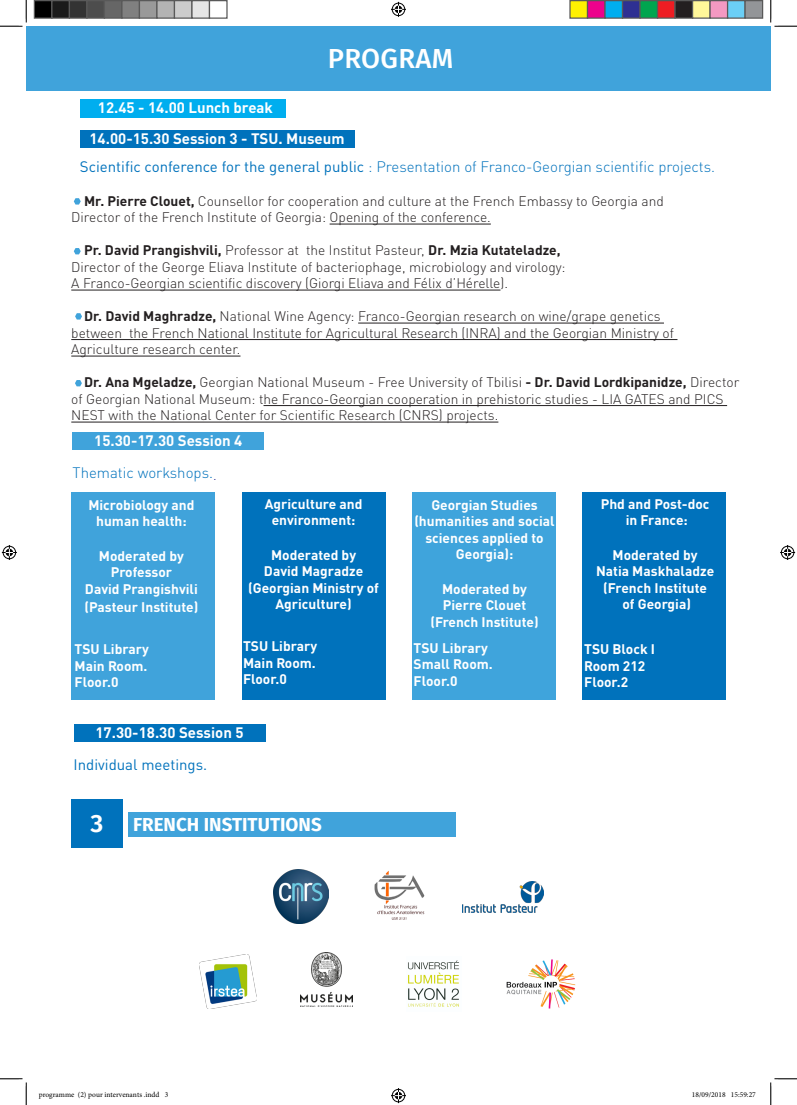
<style>
.page{position:relative;width:797px;height:1105px;background:#fff}
.page>*{position:absolute;margin:0;border:0;box-sizing:border-box;transform-origin:0 0}
.t1{font:500 27.5px "Fira GO";letter-spacing:.01em;color:#fff}
.t2{font:600 25px "Fira GO";color:#fff}
.t3{font:700 18.75px "Fira GO";color:#fff}
.t4{font:300 15px "DINOT";color:#0072bc}
.t5{font:700 15px "DINOT";color:#fff}
.t6{font:15px "DINOT";color:#0072bc}
.t7{font:300 13.75px/16.5px "DINOT";color:#231f20}
.t8{font:700 13.75px/16.5px "DINOT";color:#fff;text-align:center}
.t9{font:700 13.75px "DINOT";color:#231f20}
.t10{font:7.5px "Minion Pro";color:#000}
.s1{font-weight:400}
.s2{font-weight:700}
.s3{font-weight:300}
</style>
<div class="page">
<div style="left:26px;top:26px;width:744px;height:64px;background:#40a3db"></div>
<div style="left:80px;top:130px;width:274px;height:18px;background:#0072bc"></div>
<hr style="left:329px;top:224px;width:162px;height:1px;background:#231f20">
<hr style="left:71px;top:290px;width:429px;height:1px;background:#231f20">
<hr style="left:358px;top:323px;width:306px;height:1px;background:#231f20">
<hr style="left:71px;top:339px;width:606px;height:1px;background:#231f20">
<hr style="left:71px;top:356px;width:169px;height:1px;background:#231f20">
<hr style="left:263px;top:405px;width:464px;height:1px;background:#231f20">
<hr style="left:71px;top:422px;width:427px;height:1px;background:#231f20">
<svg style="left:74px;top:198px;width:7px;height:7px"></svg>
<svg style="left:74px;top:248px;width:7px;height:6px"></svg>
<svg style="left:75px;top:313px;width:7px;height:7px"></svg>
<svg style="left:75px;top:380px;width:7px;height:6px"></svg>
<div style="left:72px;top:432px;width:192px;height:17px;background:#40a3db"></div>
<div style="left:71px;top:492px;width:143px;height:207px;background:#40a3db"></div>
<div style="left:242px;top:492px;width:144px;height:207px;background:#0072bc"></div>
<div style="left:412px;top:492px;width:144px;height:207px;background:#3fa4dc"></div>
<div style="left:582px;top:492px;width:143px;height:207px;background:#0072bc"></div>
<div style="left:74px;top:724px;width:191px;height:18px;background:#0072bc"></div>
<div style="left:129px;top:812px;width:326px;height:25px;background:#40a3db"></div>
<div style="left:71px;top:799px;width:51px;height:49px;background:#0072bc"></div>
<img style="left:463px;top:882px;width:80px;height:31px">
<img style="left:506px;top:959px;width:70px;height:50px">
<img style="left:408px;top:960px;width:51px;height:47px">
<img style="left:200px;top:954px;width:56px;height:54px">
<img style="left:274px;top:869px;width:54px;height:54px">
<img style="left:374px;top:870px;width:51px;height:50px">
<img style="left:300px;top:952px;width:52px;height:55px">
<div style="left:80px;top:99px;width:206px;height:18px;background:#00aeef"></div>
<svg style="left:0;top:0;width:27px;height:27px"></svg>
<svg style="left:0;top:1078px;width:27px;height:27px"></svg>
<svg style="left:770px;top:0;width:27px;height:27px"></svg>
<svg style="left:770px;top:1078px;width:27px;height:27px"></svg>
<svg style="left:391px;top:2px;width:15px;height:15px"></svg>
<svg style="left:391px;top:1088px;width:15px;height:15px"></svg>
<svg style="left:2px;top:545px;width:15px;height:15px"></svg>
<svg style="left:780px;top:545px;width:15px;height:15px"></svg>
<div style="left:34px;top:1px;width:18px;height:17px;background:#000"></div>
<div style="left:34px;top:0;width:18px;height:19px;border:1px solid #595959"></div>
<div style="left:52px;top:1px;width:17px;height:17px;background:#1a1a1a"></div>
<div style="left:51px;top:0;width:19px;height:19px;border:1px solid #595959"></div>
<div style="left:69px;top:1px;width:18px;height:17px;background:#333"></div>
<div style="left:69px;top:0;width:19px;height:19px;border:1px solid #595959"></div>
<div style="left:87px;top:1px;width:17px;height:17px;background:#4d4d4d"></div>
<div style="left:86px;top:0;width:19px;height:19px;border:1px solid #595959"></div>
<div style="left:104px;top:1px;width:18px;height:17px;background:#666"></div>
<div style="left:104px;top:0;width:18px;height:19px;border:1px solid #595959"></div>
<div style="left:122px;top:1px;width:17px;height:17px;background:#808080"></div>
<div style="left:121px;top:0;width:19px;height:19px;border:1px solid #595959"></div>
<div style="left:139px;top:1px;width:18px;height:17px;background:#999"></div>
<div style="left:139px;top:0;width:19px;height:19px;border:1px solid #595959"></div>
<div style="left:157px;top:1px;width:17px;height:17px;background:#b3b3b3"></div>
<div style="left:156px;top:0;width:19px;height:19px;border:1px solid #595959"></div>
<div style="left:174px;top:1px;width:18px;height:17px;background:#ccc"></div>
<div style="left:174px;top:0;width:18px;height:19px;border:1px solid #595959"></div>
<div style="left:192px;top:1px;width:17px;height:17px;background:#e6e6e6"></div>
<div style="left:191px;top:0;width:19px;height:19px;border:1px solid #595959"></div>
<div style="left:209px;top:0;width:19px;height:19px;border:1px solid #595959"></div>
<div style="left:570px;top:1px;width:17px;height:17px;background:#fff101"></div>
<div style="left:569px;top:0;width:19px;height:19px;border:1px solid #595959"></div>
<div style="left:587px;top:1px;width:18px;height:17px;background:#ed028c"></div>
<div style="left:587px;top:0;width:18px;height:19px;border:1px solid #595959"></div>
<div style="left:605px;top:1px;width:17px;height:17px;background:#00aeef"></div>
<div style="left:604px;top:0;width:19px;height:19px;border:1px solid #595959"></div>
<div style="left:622px;top:1px;width:18px;height:17px;background:#2e3092"></div>
<div style="left:622px;top:0;width:18px;height:19px;border:1px solid #595959"></div>
<div style="left:640px;top:1px;width:17px;height:17px;background:#00a54f"></div>
<div style="left:639px;top:0;width:19px;height:19px;border:1px solid #595959"></div>
<div style="left:657px;top:1px;width:18px;height:17px;background:#ee1d23"></div>
<div style="left:657px;top:0;width:18px;height:19px;border:1px solid #595959"></div>
<div style="left:675px;top:1px;width:17px;height:17px;background:#231f20"></div>
<div style="left:674px;top:0;width:19px;height:19px;border:1px solid #595959"></div>
<div style="left:692px;top:1px;width:18px;height:17px;background:#fff79a"></div>
<div style="left:692px;top:0;width:18px;height:19px;border:1px solid #595959"></div>
<div style="left:710px;top:1px;width:17px;height:17px;background:#f499c2"></div>
<div style="left:709px;top:0;width:19px;height:19px;border:1px solid #595959"></div>
<div style="left:727px;top:1px;width:18px;height:17px;background:#6bcff6"></div>
<div style="left:727px;top:0;width:18px;height:19px;border:1px solid #595959"></div>
<div style="left:745px;top:1px;width:17px;height:17px;background:#939598"></div>
<div style="left:744px;top:0;width:19px;height:19px;border:1px solid #595959"></div>
<p class="t5" style="left:98px;top:98px;width:177px">12.45 - 14.00 Lunch break</p>
<p class="t1" style="left:328px;top:43px;width:127px">PROGRAM</p>
<p class="t5" style="left:89px;top:129px;width:256px">14.00-15.30 Session 3 - TSU. Museum</p>
<p class="t4" style="left:80px;top:158px;width:636px"><span class="s1">Scientific conference for the general public</span> : Presentation of Franco-Georgian scientific projects.</p>
<p class="t7" style="left:84px;top:192px;width:581px"><span class="s2">Mr. Pierre Clouet,</span> Counsellor for cooperation and culture at the French Embassy to Georgia and</p>
<p class="t7" style="left:71px;top:209px;width:421px">Director of the French Institute of Georgia: Opening of the conference.</p>
<p class="t9" style="left:84px;top:241px;width:478px">Pr. David Prangishvili, <span class="s3">Professor at the Institut Pasteur,</span> Dr. Mzia Kutateladze,</p>
<p class="t7" style="left:71px;top:258px;width:495px">Director of the George Eliava Institute of bacteriophage, microbiology and virology:</p>
<p class="t7" style="left:71px;top:275px;width:438px">A Franco-Georgian scientific discovery (Giorgi Eliava and Félix d’Hérelle).</p>
<p class="t7" style="left:84px;top:308px;width:578px"><span class="s2">Dr. David Maghradze,</span> National Wine Agency: Franco-Georgian research on wine/grape genetics</p>
<p class="t7" style="left:71px;top:324px;width:604px">between the French National Institute for Agricultural Research (INRA) and the Georgian Ministry of</p>
<p class="t7" style="left:71px;top:341px;width:171px">Agriculture research center.</p>
<p class="t7" style="left:71px;top:374px;width:669px;text-indent:13px"><span class="s2">Dr. Ana Mgeladze,</span> Georgian National Museum - Free University of Tbilisi <span class="s2">- Dr. David Lordkipanidze,</span> Director of Georgian National Museum: the Franco-Georgian cooperation in prehistoric studies - LIA GATES and PICS<br>NEST with the National Center for Scientific Research (CNRS) projects.</p>
<p class="t5" style="left:94px;top:430px;width:150px">15.30-17.30 Session 4</p>
<p class="t4" style="left:73px;top:463px;width:145px">Thematic workshops.<sub>.</sub></p>
<p class="t8" style="left:88px;top:496px;width:108px">Microbiology and</p>
<p class="t8" style="left:96px;top:513px;width:92px">human health:</p>
<p class="t8" style="left:99px;top:547px;width:87px">Moderated by</p>
<p class="t8" style="left:111px;top:564px;width:63px">Professor</p>
<p class="t8" style="left:85px;top:580px;width:114px">David Prangishvili</p>
<p class="t8" style="left:84px;top:598px;width:115px">(Pasteur Institute)</p>
<p class="t8" style="left:265px;top:495px;width:99px">Agriculture and</p>
<p class="t8" style="left:272px;top:512px;width:85px">environment:</p>
<p class="t8" style="left:271px;top:546px;width:87px">Moderated by</p>
<p class="t8" style="left:264px;top:563px;width:101px">David Magradze</p>
<p class="t8" style="left:248px;top:579px;width:132px">(Georgian Ministry of<br>Agriculture)</p>
<p class="t8" style="left:600px;top:495px;width:110px">Phd and Post-doc</p>
<p class="t8" style="left:625px;top:512px;width:64px">in France:</p>
<p class="t8" style="left:612px;top:546px;width:87px">Moderated by</p>
<p class="t8" style="left:596px;top:563px;width:120px">Natia Maskhaladze</p>
<p class="t8" style="left:603px;top:579px;width:105px">(French Institute</p>
<p class="t8" style="left:622px;top:596px;width:70px">of Georgia)</p>
<p class="t8" style="left:414px;top:496px;width:142px">Georgian Studies (humanities and social sciences applied to<br>Georgia):</p>
<p class="t8" style="left:442px;top:580px;width:87px">Moderated by</p>
<p class="t8" style="left:443px;top:597px;width:85px">Pierre Clouet</p>
<p class="t8" style="left:430px;top:613px;width:110px">(French Institute)</p>
<p class="t8" style="left:75px;top:640px;width:76px">TSU Library</p>
<p class="t8" style="left:75px;top:657px;width:74px">Main Room.</p>
<p class="t8" style="left:75px;top:673px;width:45px">Floor.0</p>
<p class="t8" style="left:243px;top:637px;width:76px">TSU Library</p>
<p class="t8" style="left:243px;top:654px;width:74px">Main Room.</p>
<p class="t8" style="left:243px;top:670px;width:45px">Floor.0</p>
<p class="t5" style="left:95px;top:723px;width:150px">17.30-18.30 Session 5</p>
<p class="t6" style="left:74px;top:755px;width:135px">Individual meetings.</p>
<p class="t2" style="left:90px;top:809px;width:14px">3</p>
<p class="t3" style="left:133px;top:813px;width:190px">FRENCH INSTITUTIONS</p>
<p class="t8" style="left:413px;top:639px;width:76px">TSU Library</p>
<p class="t8" style="left:413px;top:656px;width:81px">Small Room.</p>
<p class="t8" style="left:413px;top:672px;width:45px">Floor.0</p>
<p class="t8" style="left:584px;top:640px;width:72px">TSU Block I</p>
<p class="t8" style="left:584px;top:657px;width:63px">Room 212</p>
<p class="t8" style="left:584px;top:673px;width:45px">Floor.2</p>
<p class="t10" style="left:39px;top:1090px;width:131px">programme (2) pour intervenants .indd 3</p>
<p class="t10" style="left:692px;top:1090px;width:65px">18/09/2018 15:59:27</p>
</div>
